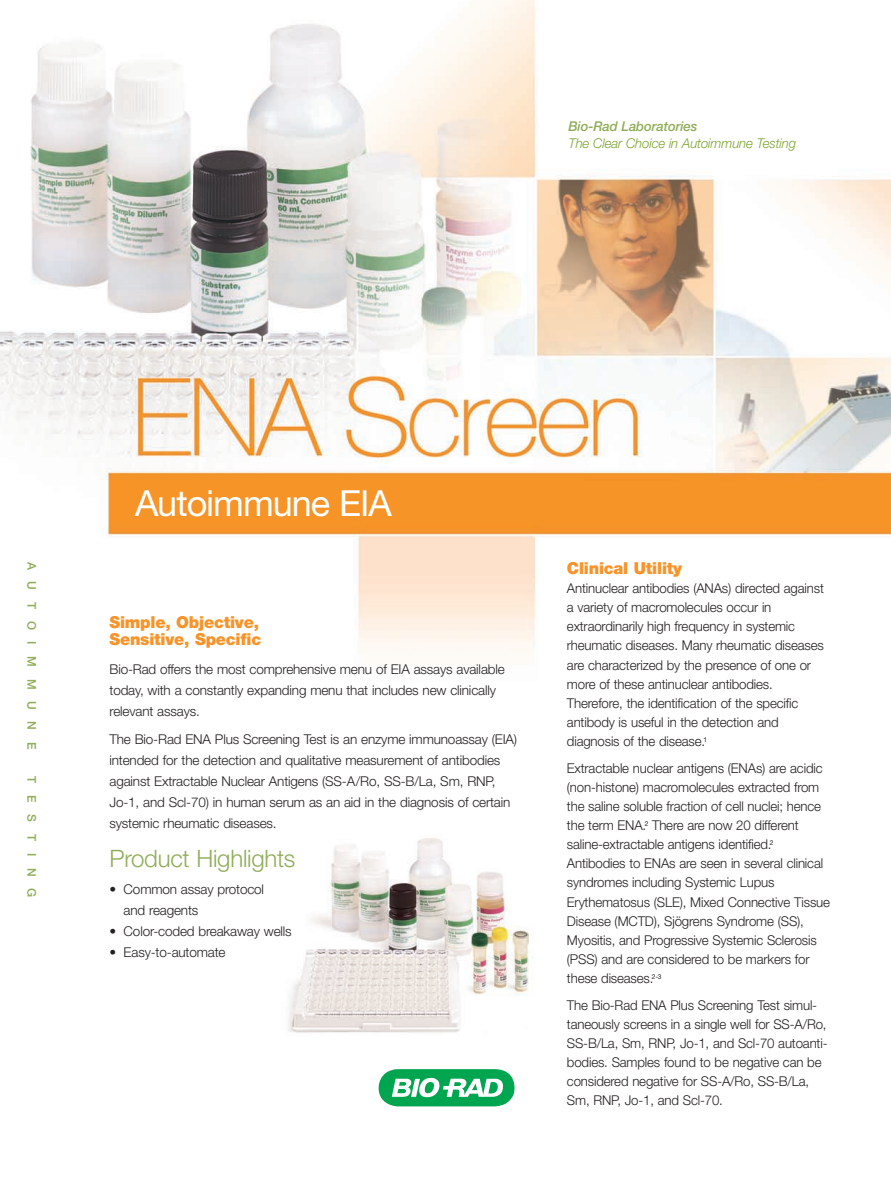
<style>
.page{position:relative;width:891px;height:1188px;background:#fff}
.page>*{position:absolute;margin:0;border:0;box-sizing:border-box;transform-origin:0 0}
.t1{font:36px "Helvetica Neue";letter-spacing:-.03em;color:#fff}
.t2{font:300 24px "Helvetica Neue";letter-spacing:-.01em;color:#90ac58}
.t3{font:900 16.5px/17.2px "Helvetica Neue";letter-spacing:-.015em;color:#f79328}
.t4{font:300 13.5px/19.2px "Helvetica Neue";letter-spacing:-.01em;color:#231f20}
.t5{font:italic 300 13.5px "Helvetica Neue";letter-spacing:-.01em;color:#7ea430}
.t6{font:italic 500 13.5px "Helvetica Neue";letter-spacing:-.01em;color:#90ac58}
.t7{font:500 12px "Helvetica Neue";letter-spacing:.975em;color:#90ac58}
</style>
<div class="page">
<img style="left:0;top:0;width:891px;height:653px">
<svg style="left:378px;top:1069px;width:137px;height:38px"></svg>
<img style="left:288px;top:838px;width:246px;height:195px">
<div style="left:74px;top:541px;width:248px;height:74px;background:#fff"></div>
<p class="t6" style="left:568px;top:122px;width:130px">Bio-Rad Laboratories</p>
<p class="t5" style="left:568px;top:138px;width:229px">The Clear Choice in Autoimmune Testing</p>
<p class="t7" style="left:36px;top:562px;width:189px;rotate:90deg">AUTOIMMUNE</p>
<p class="t7" style="left:36px;top:776px;width:122px;rotate:90deg">TESTING</p>
<h1 class="t1" style="left:135px;top:490px;width:258px">Autoimmune EIA</h1>
<p class="t3" style="left:110px;top:615px;width:153px">Simple, Objective,<br>Sensitive, Specific</p>
<p class="t4" style="left:110px;top:660px;width:397px;line-height:21px">Bio-Rad offers the most comprehensive menu of EIA assays available today, with a constantly expanding menu that includes new clinically relevant assays.</p>
<p class="t4" style="left:110px;top:730px;width:409px;line-height:21px">The Bio-Rad ENA Plus Screening Test is an enzyme immunoassay (EIA) intended for the detection and qualitative measurement of antibodies against Extractable Nuclear Antigens (SS-A/Ro, SS-B/La, Sm, RNP, Jo-1, and Scl-70) in human serum as an aid in the diagnosis of certain systemic rheumatic diseases.</p>
<h2 class="t2" style="left:110px;top:850px;width:187px">Product Highlights</h2>
<p class="t4" style="left:124px;top:880px;width:142px;line-height:21px;text-indent:-14px">• Common assay protocol and reagents</p>
<p class="t4" style="left:110px;top:923px;width:184px">• Color-coded breakaway wells</p>
<p class="t4" style="left:110px;top:944px;width:118px">• Easy-to-automate</p>
<p class="t3" style="left:567px;top:561px;width:117px">Clinical Utility</p>
<p class="t4" style="left:567px;top:580px;width:259px">Antinuclear antibodies (ANAs) directed against a variety of macromolecules occur in extraordinarily high frequency in systemic rheumatic diseases. Many rheumatic diseases are characterized by the presence of one or more of these antinuclear antibodies.<br>Therefore, the identification of the specific antibody is useful in the detection and diagnosis of the disease.<sup>1</sup></p>
<p class="t4" style="left:567px;top:760px;width:265px">Extractable nuclear antigens (ENAs) are acidic (non-histone) macromolecules extracted from the saline soluble fraction of cell nuclei; hence the term ENA.<sup>2</sup> There are now 20 different saline-extractable antigens identified.<sup>2<br></sup>Antibodies to ENAs are seen in several clinical syndromes including Systemic Lupus Erythematosus (SLE), Mixed Connective Tissue Disease (MCTD), Sjögrens Syndrome (SS), Myositis, and Progressive Systemic Sclerosis (PSS) and are considered to be markers for these diseases.<sup>2-3</sup></p>
<p class="t4" style="left:567px;top:997px;width:262px">The Bio-Rad ENA Plus Screening Test simul&shy;taneously screens in a single well for SS-A/Ro, SS-B/La, Sm, RNP, Jo-1, and Scl-70 autoanti&shy;bodies. Samples found to be negative can be considered negative for SS-A/Ro, SS-B/La, Sm, RNP, Jo-1, and Scl-70.</p>
</div>
